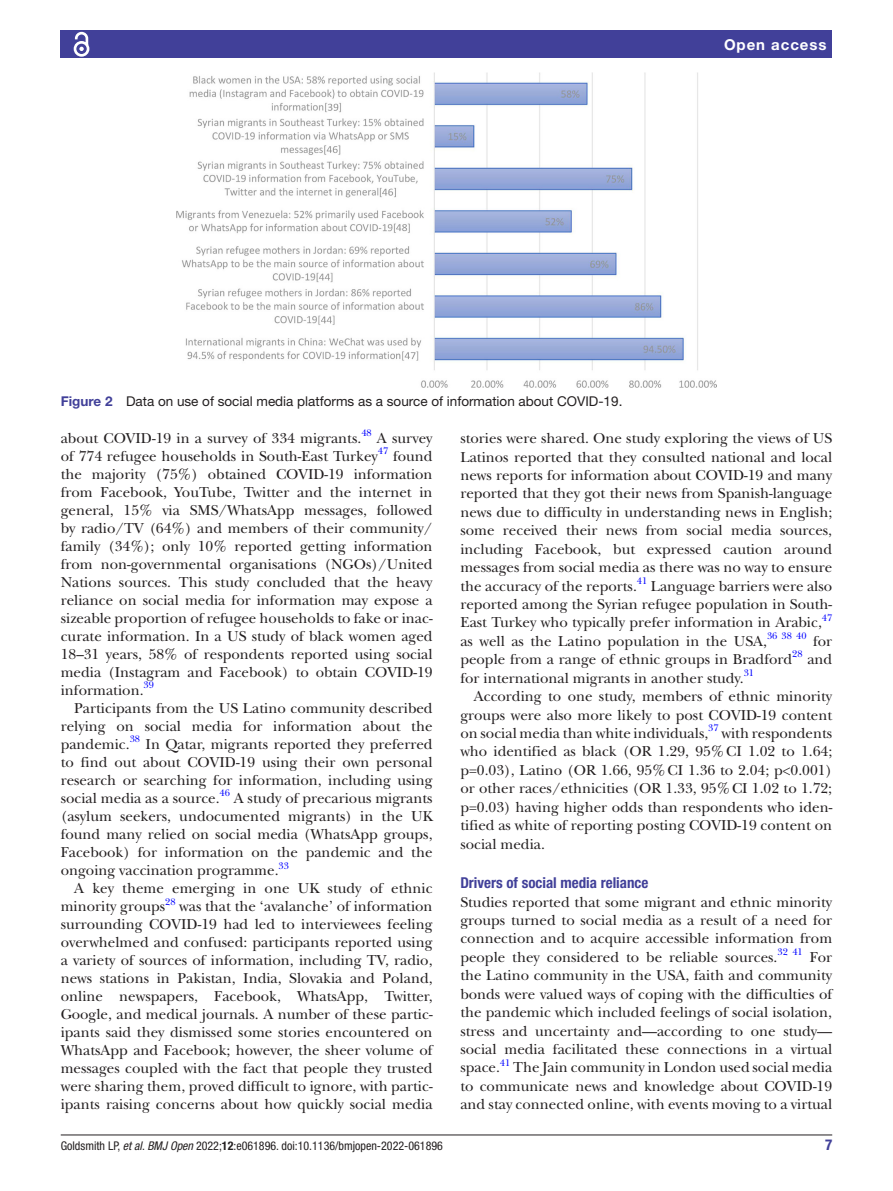
<style>
.page{position:relative;width:893px;height:1191px;background:#fff}
.page>*{position:absolute;margin:0;border:0;box-sizing:border-box;transform-origin:0 0}
.t1{font:15px/18px "New Baskerville";color:#231f20;text-align:justify}
.t2{font:700 condensed 15px "Helvetica Neue LT Std";color:#414099}
.t3{font:700 15px "Helvetica Neue LT Std";letter-spacing:.065em;color:#fff}
.t4{font:13.5px "Helvetica Neue LT Std";color:#231f20}
.t5{font:condensed 12px "Helvetica Neue LT Std";color:#231f20}
.t6{font:9.9px "New Baskerville";color:#00f}
.s1{font-weight:700;color:#414099}
.s2{font-style:italic}
.s3{font-weight:700}
</style>
<div class="page">
<hr style="left:61px;top:1134px;width:771px;height:1px;background:#231f20">
<div style="left:61px;top:31px;width:771px;height:27px;background:#414099"></div>
<svg style="left:73px;top:31px;width:17px;height:26px"></svg>
<img style="left:176px;top:73px;width:540px;height:315px">
<p class="t3" style="left:724px;top:35px;width:104px">Open access</p>
<p class="t4" style="left:61px;top:393px;width:563px"><span class="s1">Figure 2</span> Data on use of social media platforms as a source of information about COVID-19.</p>
<p class="t1" style="left:61px;top:429px;width:302px">about COVID-19 in a survey of 334 migrants.</p>
<p class="t6" style="left:361px;top:427px;width:12px">48</p>
<p class="t1" style="left:61px;top:429px;width:373px;text-indent:316px">A survey of 774 refugee households in South-East Turkey</p>
<p class="t6" style="left:378px;top:445px;width:12px">47</p>
<p class="t1" style="left:61px;top:447px;width:373px;text-indent:332px">found the majority (75%) obtained COVID-19 information from Facebook, YouTube, Twitter and the internet in general, 15% via SMS/WhatsApp messages, followed by radio/TV (64%) and members of their community/ family (34%); only 10% reported getting information from non-governmental organisations (NGOs)/United Nations sources. This study concluded that the heavy reliance on social media for information may expose a sizeable proportion of refugee households to fake or inac&shy;curate information. In a US study of black women aged 18–31 years, 58% of respondents reported using social media (Instagram and Facebook) to obtain COVID-19 information.</p>
<p class="t6" style="left:144px;top:679px;width:12px">39</p>
<p class="t1" style="left:61px;top:699px;width:373px;text-indent:14px">Participants from the US Latino community described relying on social media for information about the pandemic.</p>
<p class="t6" style="left:130px;top:733px;width:12px">38</p>
<p class="t1" style="left:61px;top:735px;width:373px;text-indent:85px">In Qatar, migrants reported they preferred to find out about COVID-19 using their own personal research or searching for information, including using social media as a source.</p>
<p class="t6" style="left:220px;top:787px;width:12px">46</p>
<p class="t1" style="left:61px;top:789px;width:373px;text-indent:173px">A study of precarious migrants (asylum seekers, undocumented migrants) in the UK found many relied on social media (WhatsApp groups, Facebook) for information on the pandemic and the ongoing vaccination programme.</p>
<p class="t6" style="left:279px;top:859px;width:12px">33</p>
<p class="t1" style="left:61px;top:879px;width:373px;text-indent:14px">A key theme emerging in one UK study of ethnic minority groups</p>
<p class="t6" style="left:165px;top:895px;width:12px">28</p>
<p class="t1" style="left:61px;top:897px;width:373px;text-indent:119px">was that the ‘avalanche’ of information surrounding COVID-19 had led to interviewees feeling overwhelmed and confused: participants reported using a variety of sources of information, including TV, radio, news stations in Pakistan, India, Slovakia and Poland, online newspapers, Facebook, WhatsApp, Twitter, Google, and medical journals. A number of these partic&shy;ipants said they dismissed some stories encountered on WhatsApp and Facebook; however, the sheer volume of messages coupled with the fact that people they trusted were sharing them, proved difficult to ignore, with partic&shy;ipants raising concerns about how quickly social media</p>
<p class="t1" style="left:460px;top:429px;width:373px;line-height:18.5px">stories were shared. One study exploring the views of US Latinos reported that they consulted national and local news reports for information about COVID-19 and many reported that they got their news from Spanish-language news due to difficulty in understanding news in English; some received their news from social media sources, including Facebook, but expressed caution around messages from social media as there was no way to ensure the accuracy of the reports.</p>
<p class="t6" style="left:637px;top:575px;width:12px">41</p>
<p class="t1" style="left:460px;top:576px;width:373px;line-height:18.5px;text-indent:190px">Language barriers were also reported among the Syrian refugee population in South-East Turkey who typically prefer information in Arabic,</p>
<p class="t6" style="left:822px;top:611px;width:12px">47</p>
<p class="t1" style="left:460px;top:632px;width:308px">as well as the Latino population in the USA,</p>
<p class="t6" style="left:767px;top:630px;width:41px">36 38 40</p>
<p class="t1" style="left:813px;top:632px;width:21px">for</p>
<p class="t1" style="left:460px;top:650px;width:333px">people from a range of ethnic groups in Bradford</p>
<p class="t6" style="left:792px;top:648px;width:12px">28</p>
<p class="t1" style="left:807px;top:650px;width:26px">and</p>
<p class="t1" style="left:460px;top:669px;width:285px">for international migrants in another study.</p>
<p class="t6" style="left:744px;top:667px;width:12px">31</p>
<p class="t1" style="left:460px;top:687px;width:373px;line-height:18.5px;text-indent:14px">According to one study, members of ethnic minority groups were also more likely to post COVID-19 content on social media than white individuals,</p>
<p class="t6" style="left:708px;top:722px;width:12px">37</p>
<p class="t1" style="left:460px;top:724px;width:373px;line-height:18.5px;text-indent:261px">with respondents who identified as black (OR 1.29, 95%CI 1.02 to 1.64; p=0.03), Latino (OR 1.66, 95%CI 1.36 to 2.04; p&lt;0.001) or other races/ethnicities (OR 1.33, 95%CI 1.02 to 1.72; p=0.03) having higher odds than respondents who iden&shy;tified as white of reporting posting COVID-19 content on social media.</p>
<p class="t2" style="left:460px;top:873px;width:190px">Drivers of social media reliance</p>
<p class="t1" style="left:460px;top:892px;width:373px;line-height:18.5px">Studies reported that some migrant and ethnic minority groups turned to social media as a result of a need for connection and to acquire accessible information from people they considered to be reliable sources.<sup>32</sup> <sup>41</sup></p>
<p class="t1" style="left:460px;top:947px;width:373px;line-height:18.5px;text-indent:349px">For the Latino community in the USA, faith and community bonds were valued ways of coping with the difficulties of the pandemic which included feelings of social isolation, stress and uncertainty and—according to one study— social media facilitated these connections in a virtual space.</p>
<p class="t6" style="left:500px;top:1056px;width:12px">41</p>
<p class="t1" style="left:460px;top:1058px;width:373px;line-height:18.5px;text-indent:53px">The Jain community in London used social media to communicate news and knowledge about COVID-19 and stay connected online, with events moving to a virtual</p>
<p class="t5" style="left:61px;top:1138px;width:384px">Goldsmith LP, <span class="s2">et al</span>. <span class="s2">BMJ Open</span> 2022;<span class="s3">12</span>:e061896. doi:10.1136/bmjopen-2022-061896</p>
<p class="t2" style="left:825px;top:1135px;width:9px">7</p>
</div>
